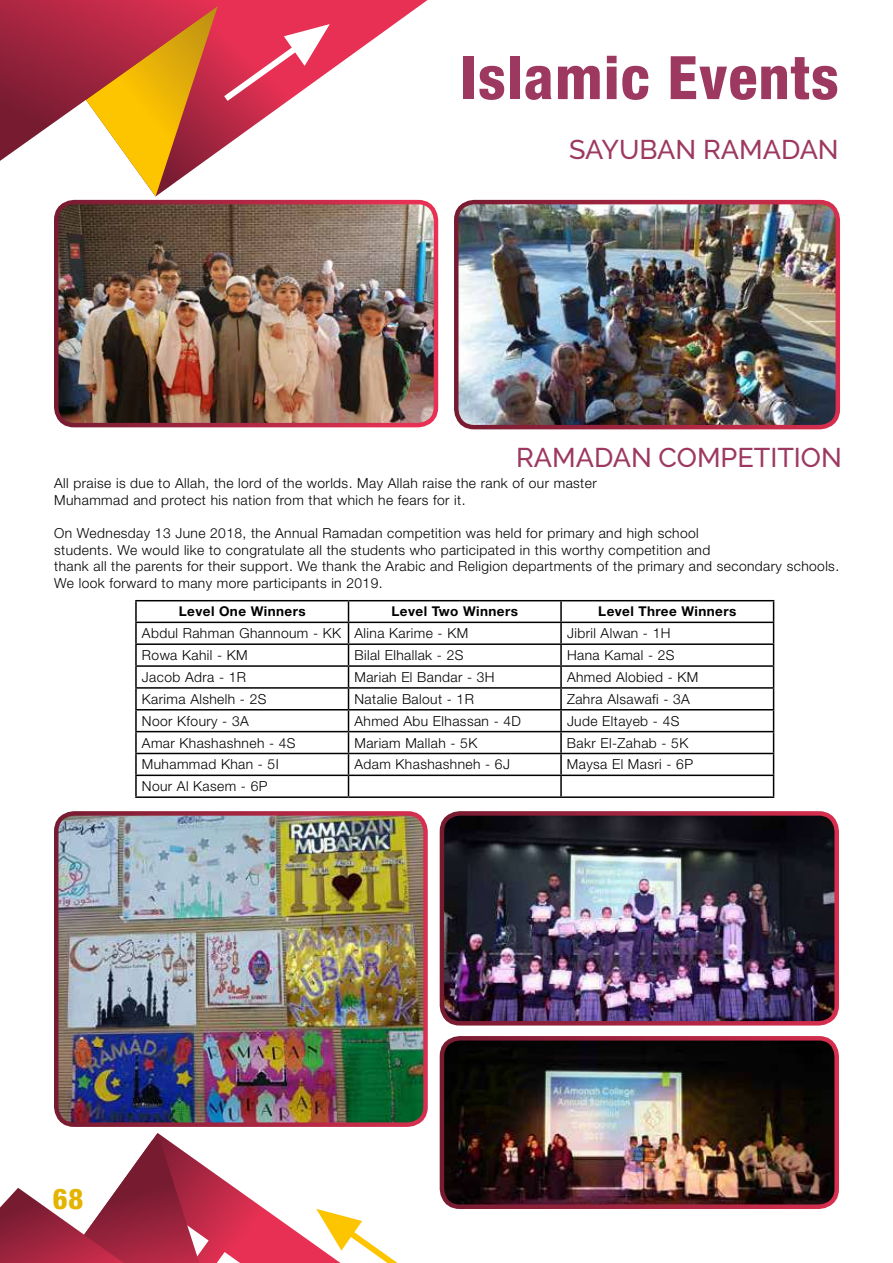
<style>
.page{position:relative;width:893px;height:1263px;background:#fff}
.page>*{position:absolute;margin:0;border:0;box-sizing:border-box;transform-origin:0 0}
.t1{font:800 condensed 60px "Helvetica Neue LT Std";letter-spacing:.02em;color:#9d3961}
.t2{font:800 condensed 28.5px "Helvetica Neue LT Std";color:#e4b400}
.t3{font:500 27px "Raleway";color:#9d3961}
.t4{font:300 13.8px/16.5px "Helvetica Neue LT Std";letter-spacing:.03em;color:#000}
.t5{font:700 13.5px "Helvetica Neue LT Std";letter-spacing:.03em;color:#000}
</style>
<div class="page">
<svg style="left:218px;top:0;width:210px;height:152px"></svg>
<svg style="left:224px;top:24px;width:106px;height:77px"></svg>
<svg style="left:0;top:0;width:218px;height:196px"></svg>
<svg style="left:0;top:1133px;width:451px;height:130px"></svg>
<img style="left:459px;top:205px;width:376px;height:222px">
<div style="left:454px;top:200px;width:386px;height:229px;border:4px solid #fff;border-radius:18px"></div>
<img style="left:59px;top:205px;width:377px;height:220px">
<div style="left:54px;top:200px;width:384px;height:227px;border:4px solid #fff;border-radius:18px"></div>
<hr style="left:135px;top:600px;width:213px;height:1px;background:#000">
<hr style="left:135px;top:601px;width:2px;height:21px;background:#000">
<hr style="left:348px;top:600px;width:213px;height:1px;background:#000">
<hr style="left:561px;top:600px;width:213px;height:1px;background:#000">
<hr style="left:560px;top:601px;width:2px;height:21px;background:#000">
<hr style="left:135px;top:622px;width:213px;height:1px;background:#000">
<hr style="left:135px;top:623px;width:2px;height:20px;background:#000">
<hr style="left:348px;top:622px;width:213px;height:1px;background:#000">
<hr style="left:561px;top:622px;width:213px;height:1px;background:#000">
<hr style="left:560px;top:623px;width:2px;height:20px;background:#000">
<hr style="left:135px;top:643px;width:213px;height:2px;background:#000">
<hr style="left:135px;top:645px;width:2px;height:20px;background:#000">
<hr style="left:348px;top:643px;width:213px;height:2px;background:#000">
<hr style="left:561px;top:643px;width:213px;height:2px;background:#000">
<hr style="left:560px;top:645px;width:2px;height:20px;background:#000">
<hr style="left:135px;top:665px;width:213px;height:2px;background:#000">
<hr style="left:135px;top:667px;width:2px;height:20px;background:#000">
<hr style="left:348px;top:665px;width:213px;height:2px;background:#000">
<hr style="left:561px;top:665px;width:213px;height:2px;background:#000">
<hr style="left:560px;top:667px;width:2px;height:20px;background:#000">
<hr style="left:135px;top:687px;width:213px;height:2px;background:#000">
<hr style="left:135px;top:689px;width:2px;height:20px;background:#000">
<hr style="left:348px;top:687px;width:213px;height:2px;background:#000">
<hr style="left:561px;top:687px;width:213px;height:2px;background:#000">
<hr style="left:560px;top:689px;width:2px;height:20px;background:#000">
<hr style="left:135px;top:709px;width:213px;height:1px;background:#000">
<hr style="left:135px;top:710px;width:2px;height:21px;background:#000">
<hr style="left:348px;top:709px;width:213px;height:1px;background:#000">
<hr style="left:561px;top:709px;width:213px;height:1px;background:#000">
<hr style="left:560px;top:710px;width:2px;height:21px;background:#000">
<hr style="left:135px;top:731px;width:213px;height:1px;background:#000">
<hr style="left:135px;top:732px;width:2px;height:21px;background:#000">
<hr style="left:348px;top:731px;width:213px;height:1px;background:#000">
<hr style="left:561px;top:731px;width:213px;height:1px;background:#000">
<hr style="left:560px;top:732px;width:2px;height:21px;background:#000">
<hr style="left:135px;top:753px;width:213px;height:1px;background:#000">
<hr style="left:135px;top:754px;width:2px;height:20px;background:#000">
<hr style="left:348px;top:753px;width:213px;height:1px;background:#000">
<hr style="left:561px;top:753px;width:213px;height:1px;background:#000">
<hr style="left:560px;top:754px;width:2px;height:20px;background:#000">
<hr style="left:135px;top:774px;width:213px;height:2px;background:#000">
<hr style="left:135px;top:776px;width:2px;height:20px;background:#000">
<hr style="left:348px;top:774px;width:213px;height:2px;background:#000">
<svg style="left:348px;top:601px;width:1px;height:195px"></svg>
<hr style="left:561px;top:774px;width:213px;height:2px;background:#000">
<hr style="left:560px;top:776px;width:2px;height:20px;background:#000">
<svg style="left:773px;top:601px;width:1px;height:195px"></svg>
<hr style="left:135px;top:796px;width:213px;height:2px;background:#000">
<hr style="left:348px;top:796px;width:213px;height:2px;background:#000">
<hr style="left:561px;top:796px;width:213px;height:2px;background:#000">
<img style="left:442px;top:1041px;width:392px;height:166px">
<div style="left:440px;top:1036px;width:399px;height:173px;border:4px solid #fff;border-radius:18px"></div>
<img style="left:442px;top:816px;width:395px;height:207px">
<div style="left:440px;top:811px;width:399px;height:214px;border:4px solid #fff;border-radius:18px"></div>
<img style="left:59px;top:816px;width:364px;height:306px">
<div style="left:54px;top:811px;width:374px;height:316px;border:4px solid #fff;border-radius:18px"></div>
<h1 class="t1" style="left:460px;top:41px;width:380px">Islamic Events</h1>
<h3 class="t3" style="left:569px;top:134px;width:271px">SAYUBAN RAMADAN</h3>
<h3 class="t3" style="left:516px;top:442px;width:327px">RAMADAN COMPETITION</h3>
<p class="t4" style="left:54px;top:475px;width:544px">All praise is due to Allah, the lord of the worlds. May Allah raise the rank of our master<br>Muhammad and protect his nation from that which he fears for it.</p>
<p class="t4" style="left:54px;top:524px;width:786px">On Wednesday 13 June 2018, the Annual Ramadan competition was held for primary and high school<br>students. We would like to congratulate all the students who participated in this worthy competition and<br>thank all the parents for their support. We thank the Arabic and Religion departments of the primary and secondary schools.<br>We look forward to many more participants in 2019.</p>
<p class="t5" style="left:179px;top:603px;width:128px">Level One Winners</p>
<p class="t5" style="left:392px;top:603px;width:128px">Level Two Winners</p>
<p class="t5" style="left:598px;top:603px;width:140px">Level Three Winners</p>
<p class="t4" style="left:142px;top:625px;width:328px">Abdul Rahman Ghannoum - KK Alina Karime - KM</p>
<p class="t4" style="left:567px;top:625px;width:105px">Jibril Alwan - 1H</p>
<p class="t4" style="left:142px;top:647px;width:107px">Rowa Kahil - KM</p>
<p class="t4" style="left:354px;top:647px;width:110px">Bilal Elhallak - 2S</p>
<p class="t4" style="left:567px;top:647px;width:109px">Hana Kamal - 2S</p>
<p class="t4" style="left:142px;top:668px;width:106px">Jacob Adra - 1R</p>
<p class="t4" style="left:354px;top:668px;width:142px">Mariah El Bandar - 3H</p>
<p class="t4" style="left:567px;top:668px;width:133px">Ahmed Alobied - KM</p>
<p class="t4" style="left:142px;top:690px;width:126px">Karima Alshelh - 2S</p>
<p class="t4" style="left:354px;top:690px;width:121px">Natalie Balout - 1R</p>
<p class="t4" style="left:567px;top:690px;width:124px">Zahra Alsawafi - 3A</p>
<p class="t4" style="left:142px;top:712px;width:108px">Noor Kfoury - 3A</p>
<p class="t4" style="left:354px;top:712px;width:168px">Ahmed Abu Elhassan - 4D</p>
<p class="t4" style="left:567px;top:712px;width:114px">Jude Eltayeb - 4S</p>
<p class="t4" style="left:142px;top:734px;width:155px">Amar Khashashneh - 4S</p>
<p class="t4" style="left:354px;top:734px;width:124px">Mariam Mallah - 5K</p>
<p class="t4" style="left:567px;top:734px;width:123px">Bakr El-Zahab - 5K</p>
<p class="t4" style="left:142px;top:756px;width:138px">Muhammad Khan - 5I</p>
<p class="t4" style="left:354px;top:756px;width:157px">Adam Khashashneh - 6J</p>
<p class="t4" style="left:567px;top:756px;width:128px">Maysa El Masri - 6P</p>
<p class="t4" style="left:142px;top:778px;width:127px">Nour Al Kasem - 6P</p>
<h2 class="t2" style="left:53px;top:1181px;width:32px">68</h2>
</div>
